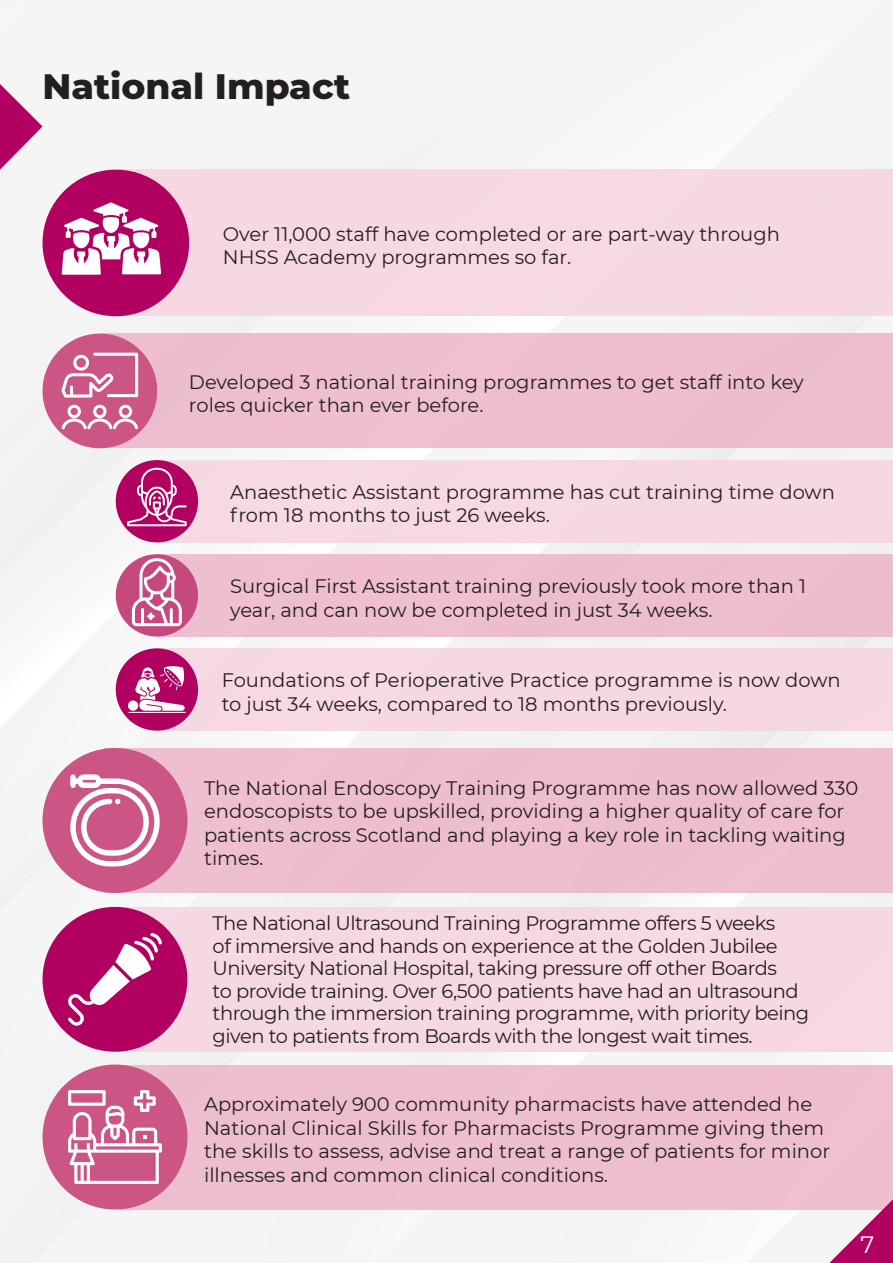
<style>
.page{position:relative;width:893px;height:1263px;background:#f5f5f5}
.page>*{position:absolute;margin:0;border:0;box-sizing:border-box;transform-origin:0 0}
.t1{font:800 36px "Montserrat";color:#231f20}
.Normal_White_List{font:23.55px "Montserrat";color:#fff}
.Normal_White_List-2{font:19.5px/23.4px "Montserrat";color:#231f20}
.Normal_White_List-3{font:19.5px/22.5px "Montserrat";letter-spacing:-.025em;color:#231f20}
</style>
<div class="page">
<div style="left:163px;top:460px;width:730px;height:82px;background:#f5d9e1"></div>
<div style="left:163px;top:554px;width:730px;height:82px;background:#edbecd"></div>
<div style="left:163px;top:648px;width:730px;height:83px;background:#f5d8e1"></div>
<div style="left:123px;top:907px;width:770px;height:145px;background:#f5d8e1"></div>
<div style="left:125px;top:170px;width:768px;height:146px;background:#f5d9e1"></div>
<div style="left:105px;top:748px;width:788px;height:145px;background:#edbecd"></div>
<div style="left:123px;top:1064px;width:770px;height:145px;background:#edbecd"></div>
<div style="left:108px;top:334px;width:785px;height:114px;background:#edbecd"></div>
<div style="left:116px;top:460px;width:82px;height:82px;background:#b10060;border-radius:50%"></div>
<svg style="left:127px;top:468px;width:60px;height:58px"></svg>
<div style="left:116px;top:554px;width:82px;height:82px;background:#c6497e;border-radius:50%"></div>
<svg style="left:132px;top:557px;width:50px;height:69px"></svg>
<div style="left:116px;top:648px;width:82px;height:83px;background:#b10060;border-radius:50%"></div>
<div style="left:128px;top:700px;width:10px;height:11px;background:#fff;border-radius:50%"></div>
<hr style="left:128px;top:712px;width:58px;height:1px;background:#fff">
<svg style="left:135px;top:666px;width:50px;height:45px"></svg>
<div style="left:43px;top:907px;width:144px;height:145px;background:#b10060;border-radius:50%"></div>
<svg style="left:68px;top:933px;width:94px;height:93px"></svg>
<div style="left:43px;top:170px;width:146px;height:146px;background:#b10060;border-radius:50%"></div>
<svg style="left:62px;top:202px;width:99px;height:73px"></svg>
<div style="left:43px;top:748px;width:144px;height:145px;background:#cb5685;border-radius:50%"></div>
<svg style="left:70px;top:774px;width:90px;height:92px"></svg>
<div style="left:43px;top:1064px;width:144px;height:145px;background:#cb5685;border-radius:50%"></div>
<svg style="left:68px;top:1090px;width:94px;height:94px"></svg>
<div style="left:43px;top:334px;width:114px;height:114px;background:#cb5685;border-radius:50%"></div>
<svg style="left:62px;top:405px;width:76px;height:24px"></svg>
<svg style="left:61px;top:353px;width:77px;height:45px"></svg>
<svg style="left:0;top:84px;width:43px;height:86px"></svg>
<svg style="left:830px;top:1199px;width:63px;height:64px"></svg>
<p class="t1" style="left:43px;top:59px;width:309px">National Impact</p>
<p class="Normal_White_List-2" style="left:223px;top:221px;width:559px">Over 11,000 staff have completed or are part-way through<br>NHSS Academy programmes so far.</p>
<p class="Normal_White_List-2" style="left:189px;top:369px;width:616px">Developed 3 national training programmes to get staff into key roles quicker than ever before.</p>
<p class="Normal_White_List-2" style="left:230px;top:480px;width:606px">Anaesthetic Assistant programme has cut training time down from 18 months to just 26 weeks.</p>
<p class="Normal_White_List-2" style="left:230px;top:574px;width:577px">Surgical First Assistant training previously took more than 1 year, and can now be completed in just 34 weeks.</p>
<p class="Normal_White_List-2" style="left:222px;top:668px;width:620px">Foundations of Perioperative Practice programme is now down to just 34 weeks, compared to 18 months previously.</p>
<p class="Normal_White_List-2" style="left:204px;top:775px;width:656px">The National Endoscopy Training Programme has now allowed 330 endoscopists to be upskilled, providing a higher quality of care for patients across Scotland and playing a key role in tackling waiting times.</p>
<p class="Normal_White_List-3" style="left:213px;top:911px;width:598px">The National Ultrasound Training Programme offers 5 weeks<br>of immersive and hands on experience at the Golden Jubilee University National Hospital, taking pressure off other Boards<br>to provide training. Over 6,500 patients have had an ultrasound through the immersion training programme, with priority being given to patients from Boards with the longest wait times.</p>
<p class="Normal_White_List-2" style="left:204px;top:1092px;width:628px">Approximately 900 community pharmacists have attended he National Clinical Skills for Pharmacists Programme giving them the skills to assess, advise and treat a range of patients for minor illnesses and common clinical conditions.</p>
<p class="Normal_White_List" style="left:860px;top:1229px;width:15px">7</p>
</div>
